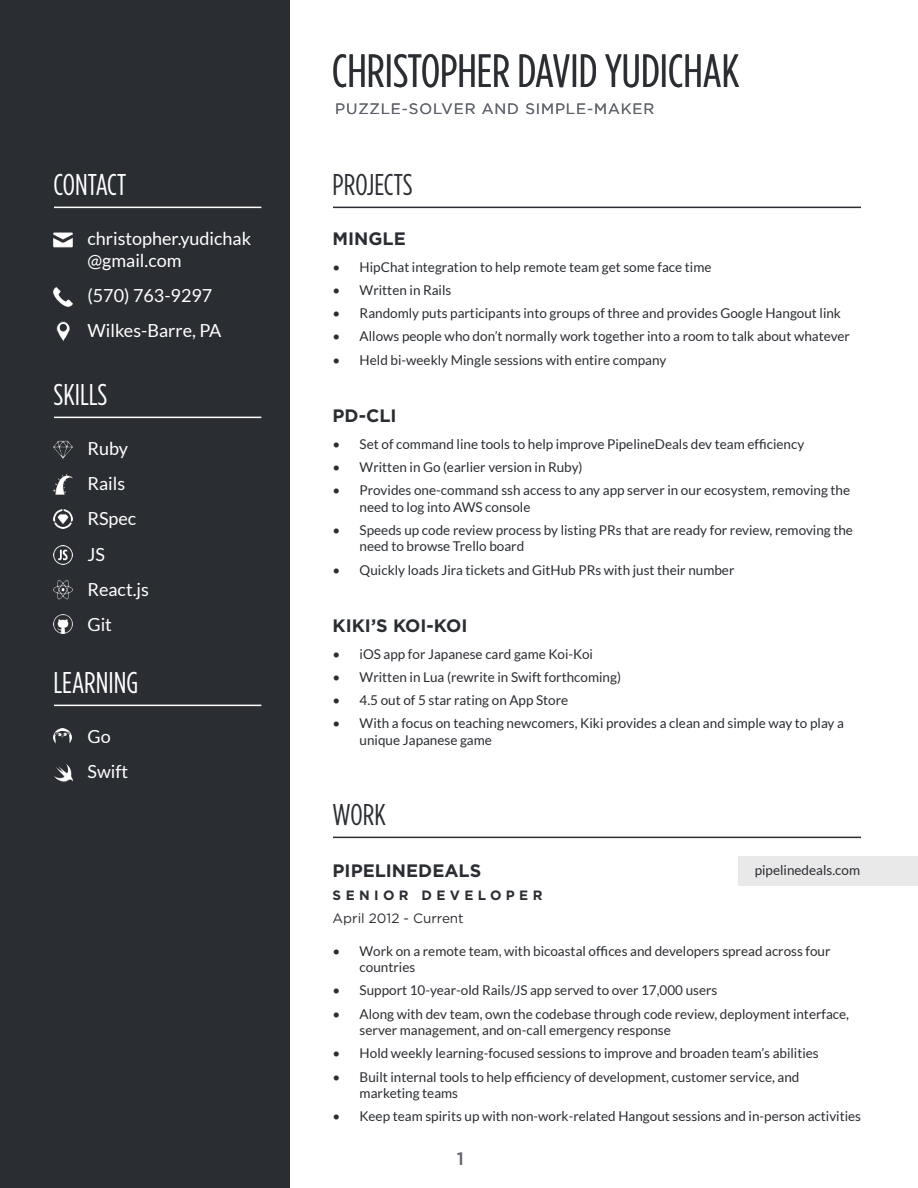
<style>
.page{position:relative;width:918px;height:1188px;background:#fff}
.page>*{position:absolute;margin:0;border:0;box-sizing:border-box;transform-origin:0 0}
.t1{font:46.5px "Gotham Condensed";color:#2a2d32}
.t2{font:30px "Gotham Condensed";color:#fff}
.t3{font:30px "Gotham Condensed";color:#2a2d32}
.t4{font:18px/35.1px "Lato";color:#fff}
.t5{font:700 18px "Gotham";color:#2a2d32}
.t6{font:500 18px "Gotham";color:#60636b}
.t7{font:15px "Gotham";letter-spacing:.06em;color:#60636b}
.t8{font:13.5px/16.5px "Lato";color:#2a2d32}
.t9{font:13.5px "Gotham";color:#2a2d32}
.t10{font:700 13.5px "Gotham";letter-spacing:.325em;color:#2a2d32}
</style>
<div class="page">
<div style="left:0;top:0;width:289px;height:1188px;background:#2a2d32"></div>
<hr style="left:54px;top:207px;width:207px;height:1px;background:#fff">
<hr style="left:54px;top:417px;width:207px;height:1px;background:#fff">
<hr style="left:54px;top:705px;width:207px;height:1px;background:#fff">
<img style="left:53px;top:728px;width:18px;height:16px">
<img style="left:54px;top:763px;width:19px;height:19px">
<img style="left:53px;top:614px;width:20px;height:20px">
<img style="left:53px;top:580px;width:20px;height:19px">
<img style="left:53px;top:545px;width:20px;height:20px">
<img style="left:53px;top:509px;width:20px;height:20px">
<img style="left:53px;top:475px;width:20px;height:19px">
<img style="left:53px;top:440px;width:20px;height:19px">
<img style="left:56px;top:322px;width:14px;height:19px">
<img style="left:53px;top:287px;width:20px;height:20px">
<img style="left:53px;top:232px;width:20px;height:16px">
<hr style="left:333px;top:207px;width:528px;height:1px;background:#2a2d32">
<hr style="left:333px;top:837px;width:528px;height:1px;background:#2a2d32">
<div style="left:739px;top:856px;width:179px;height:29px;background:#e9e9ea"></div>
<h2 class="t2" style="left:54px;top:167px;width:74px">CONTACT</h2>
<h3 class="t4" style="left:87px;top:228px;width:165px;line-height:21.6px">christopher.yudichak @gmail.com</h3>
<h3 class="t4" style="left:87px;top:278px;width:135px">(570) 763-9297<br>Wilkes-Barre, PA</h3>
<h2 class="t2" style="left:54px;top:377px;width:55px">SKILLS</h2>
<h3 class="t4" style="left:87px;top:431px;width:63px">Ruby<br>Rails<br>RSpec<br>JS<br>React.js<br>Git</h3>
<h2 class="t2" style="left:54px;top:665px;width:86px">LEARNING</h2>
<h3 class="t4" style="left:87px;top:719px;width:42px">Go<br>Swift</h3>
<h1 class="t1" style="left:332px;top:44px;width:409px">CHRISTOPHER DAVID YUDICHAK</h1>
<p class="t7" style="left:335px;top:99px;width:321px">PUZZLE-SOLVER AND SIMPLE-MAKER</p>
<h2 class="t3" style="left:333px;top:167px;width:82px">PROJECTS</h2>
<h3 class="t5" style="left:333px;top:227px;width:75px">MINGLE</h3>
<p class="t8" style="left:333px;top:258px;width:380px">• HipChat integration to help remote team get some face time</p>
<p class="t8" style="left:333px;top:282px;width:120px">• Written in Rails</p>
<p class="t8" style="left:333px;top:305px;width:510px">• Randomly puts participants into groups of three and provides Google Hangout link</p>
<p class="t8" style="left:333px;top:328px;width:519px">• Allows people who don’t normally work together into a room to talk about whatever</p>
<p class="t8" style="left:333px;top:351px;width:335px">• Held bi-weekly Mingle sessions with entire company</p>
<h3 class="t5" style="left:333px;top:404px;width:65px">PD-CLI</h3>
<p class="t8" style="left:333px;top:435px;width:473px">• Set of command line tools to help improve PipelineDeals dev team efficiency</p>
<p class="t8" style="left:333px;top:459px;width:252px">• Written in Go (earlier version in Ruby)</p>
<p class="t8" style="left:360px;top:482px;width:492px;text-indent:-27px">• Provides one-command ssh access to any app server in our ecosystem, removing the need to log into AWS console</p>
<p class="t8" style="left:360px;top:522px;width:495px;text-indent:-27px">• Speeds up code review process by listing PRs that are ready for review, removing the need to browse Trello board</p>
<p class="t8" style="left:333px;top:561px;width:403px">• Quickly loads Jira tickets and GitHub PRs with just their number</p>
<h3 class="t5" style="left:333px;top:614px;width:136px">KIKI’S KOI-KOI</h3>
<p class="t8" style="left:333px;top:645px;width:262px">• iOS app for Japanese card game Koi-Koi</p>
<p class="t8" style="left:333px;top:669px;width:290px">• Written in Lua (rewrite in Swift forthcoming)</p>
<p class="t8" style="left:333px;top:692px;width:237px">• 4.5 out of 5 star rating on App Store</p>
<p class="t8" style="left:360px;top:715px;width:486px;text-indent:-27px">• With a focus on teaching newcomers, Kiki provides a clean and simple way to play a unique Japanese game</p>
<h2 class="t3" style="left:333px;top:797px;width:55px">WORK</h2>
<h3 class="t5" style="left:333px;top:858px;width:150px">PIPELINEDEALS</h3>
<p class="t10" style="left:333px;top:886px;width:211px">SENIOR DEVELOPER</p>
<p class="t9" style="left:333px;top:909px;width:133px">April 2012 - Current</p>
<p class="t8" style="left:755px;top:861px;width:107px">pipelinedeals.com</p>
<p class="t8" style="left:360px;top:942px;width:472px;text-indent:-27px">• Work on a remote team, with bicoastal offices and developers spread across four countries</p>
<p class="t8" style="left:333px;top:982px;width:386px">• Support 10-year-old Rails/JS app served to over 17,000 users</p>
<p class="t8" style="left:360px;top:1005px;width:491px;text-indent:-27px">• Along with dev team, own the codebase through code review, deployment interface, server management, and on-call emergency response</p>
<p class="t8" style="left:333px;top:1045px;width:488px">• Hold weekly learning-focused sessions to improve and broaden team’s abilities</p>
<p class="t8" style="left:360px;top:1068px;width:441px;text-indent:-27px">• Built internal tools to help efficiency of development, customer service, and marketing teams</p>
<p class="t8" style="left:333px;top:1108px;width:530px">• Keep team spirits up with non-work-related Hangout sessions and in-person activities</p>
<h3 class="t6" style="left:457px;top:1147px;width:9px">1</h3>
</div>
